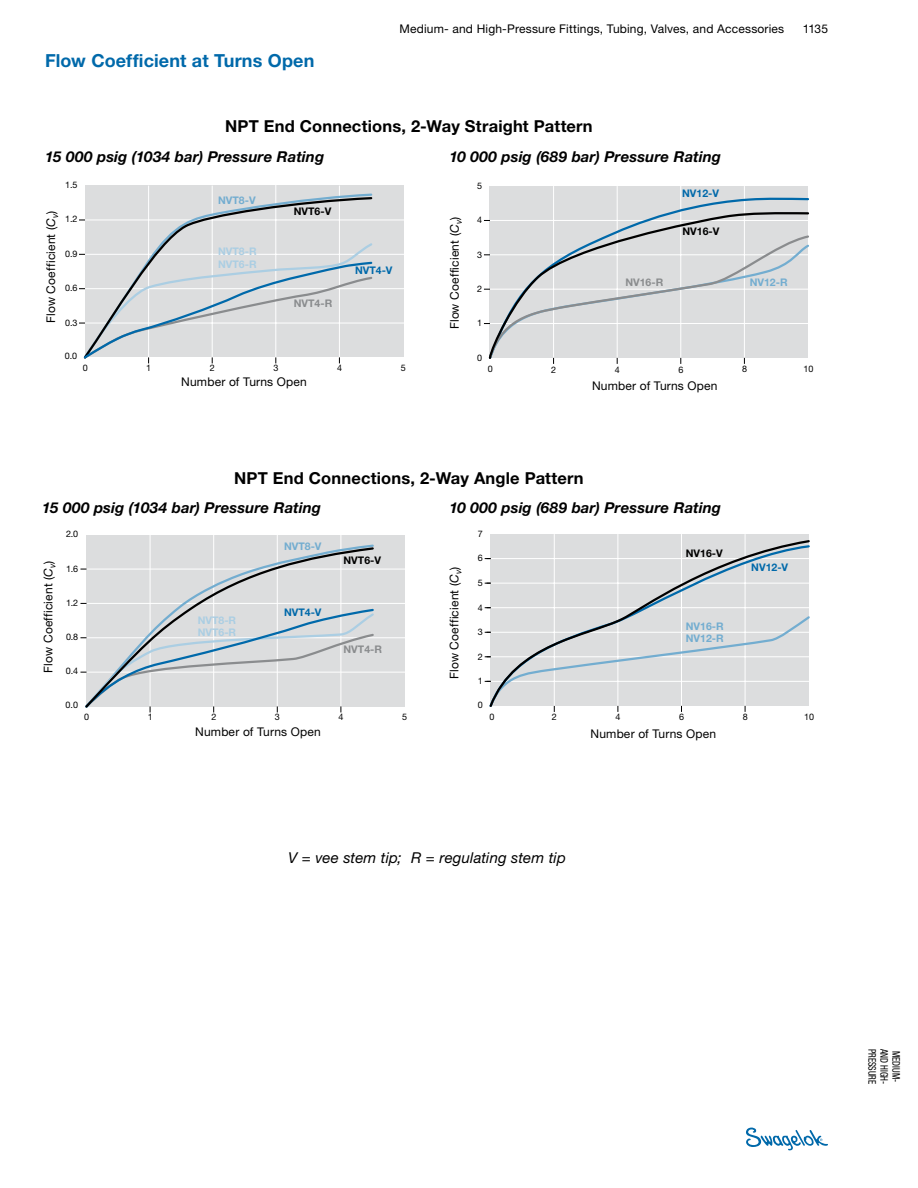
<style>
.page{position:relative;width:918px;height:1188px;background:#fff}
.page>*{position:absolute;margin:0;border:0;box-sizing:border-box;transform-origin:0 0}
.t1{font:700 18px "Helvetica Neue LT Std";letter-spacing:.005em;color:#0069aa}
.t2{font:700 16.5px "Helvetica Neue LT Std";letter-spacing:.01em;color:#000}
.t3{font:italic 700 15px "Helvetica Neue LT Std";letter-spacing:.005em;color:#000}
.t4{font:italic 15px "Helvetica Neue LT Std";letter-spacing:.01em;color:#000}
.t5{font:12px "Helvetica Neue LT Std";letter-spacing:.015em;color:#000}
.t6{font:700 10.5px "Helvetica Neue LT Std";color:#73add0}
.t7{font:700 10.5px "Helvetica Neue LT Std";color:#abcee3}
.t8{font:700 10.5px "Helvetica Neue LT Std";color:#000}
.t9{font:700 10.5px "Helvetica Neue LT Std";color:#0069aa}
.t10{font:condensed 10.5px "Helvetica Neue LT Std";color:#000;scale:.85 1}
.t11{font:700 10.5px "Helvetica Neue LT Std";color:#8a8c8e}
.t12{font:9px "Helvetica Neue LT Std";color:#000}
.s1{font-style:italic}
</style>
<div class="page">
<div style="left:86px;top:535px;width:319px;height:172px;background:#dcddde"></div>
<hr style="left:150px;top:535px;width:1px;height:172px;background:#fff">
<hr style="left:213px;top:535px;width:1px;height:172px;background:#fff">
<hr style="left:277px;top:533px;width:1px;height:174px;background:#fff">
<hr style="left:341px;top:535px;width:1px;height:171px;background:#fff">
<hr style="left:86px;top:672px;width:320px;height:1px;background:#fff">
<hr style="left:86px;top:603px;width:321px;height:1px;background:#fff">
<hr style="left:86px;top:569px;width:320px;height:1px;background:#fff">
<hr style="left:86px;top:637px;width:320px;height:1px;background:#fff">
<svg style="left:83px;top:546px;width:292px;height:164px"></svg>
<div style="left:85px;top:186px;width:318px;height:171px;background:#dcddde"></div>
<hr style="left:148px;top:186px;width:1px;height:171px;background:#fff">
<hr style="left:212px;top:186px;width:1px;height:171px;background:#fff">
<hr style="left:275px;top:184px;width:1px;height:173px;background:#fff">
<hr style="left:339px;top:186px;width:1px;height:171px;background:#fff">
<hr style="left:85px;top:323px;width:320px;height:1px;background:#fff">
<hr style="left:85px;top:254px;width:320px;height:1px;background:#fff">
<hr style="left:85px;top:220px;width:320px;height:1px;background:#fff">
<hr style="left:85px;top:288px;width:320px;height:1px;background:#fff">
<svg style="left:82px;top:196px;width:292px;height:45px"></svg>
<svg style="left:79px;top:241px;width:295px;height:122px"></svg>
<div style="left:491px;top:534px;width:318px;height:172px;background:#dcddde"></div>
<hr style="left:554px;top:534px;width:1px;height:172px;background:#fff">
<hr style="left:681px;top:534px;width:1px;height:172px;background:#fff">
<hr style="left:618px;top:534px;width:1px;height:172px;background:#fff">
<hr style="left:745px;top:534px;width:1px;height:172px;background:#fff">
<svg style="left:488px;top:539px;width:322px;height:170px"></svg>
<div style="left:490px;top:186px;width:318px;height:172px;background:#dcddde"></div>
<hr style="left:553px;top:186px;width:1px;height:172px;background:#fff">
<hr style="left:617px;top:186px;width:1px;height:172px;background:#fff">
<hr style="left:680px;top:185px;width:1px;height:173px;background:#fff">
<hr style="left:744px;top:186px;width:1px;height:172px;background:#fff">
<svg style="left:489px;top:196px;width:320px;height:14px"></svg>
<svg style="left:487px;top:210px;width:322px;height:150px"></svg>
<svg style="left:746px;top:1128px;width:82px;height:22px"></svg>
<h1 class="t1" style="left:45px;top:49px;width:271px">Flow Coefficient at Turns Open</h1>
<p class="t5" style="left:400px;top:22px;width:386px">Medium- and High-Pressure Fittings, Tubing, Valves, and Accessories</p>
<p class="t5" style="left:803px;top:22px;width:27px">1135</p>
<h2 class="t2" style="left:225px;top:116px;width:369px">NPT End Connections, 2-Way Straight Pattern</h2>
<p class="t3" style="left:45px;top:148px;width:281px">15 000 psig (1034 bar) Pressure Rating</p>
<p class="t12" style="left:65px;top:179px;width:14px">1.5</p>
<p class="t5" style="left:44px;top:323px;width:114px;rotate:-90deg">Flow Coefficient (<span class="s1">C</span><sub>v</sub>)</p>
<p class="t12" style="left:65px;top:214px;width:14px">1.2</p>
<p class="t12" style="left:65px;top:248px;width:14px">0.9</p>
<p class="t12" style="left:65px;top:283px;width:14px">0.6</p>
<p class="t12" style="left:65px;top:317px;width:14px">0.3</p>
<p class="t12" style="left:65px;top:351px;width:14px">0.0</p>
<p class="t6" style="left:218px;top:194px;width:39px">NVT8-V</p>
<p class="t7" style="left:218px;top:245px;width:40px">NVT8-R</p>
<p class="t7" style="left:218px;top:258px;width:40px">NVT6-R</p>
<p class="t8" style="left:294px;top:205px;width:39px">NVT6-V</p>
<p class="t11" style="left:294px;top:297px;width:40px">NVT4-R</p>
<p class="t9" style="left:355px;top:264px;width:39px">NVT4-V</p>
<p class="t12" style="left:210px;top:363px;width:7px">2</p>
<p class="t12" style="left:274px;top:363px;width:7px">3</p>
<p class="t12" style="left:337px;top:363px;width:7px">4</p>
<p class="t12" style="left:83px;top:363px;width:7px">0</p>
<p class="t12" style="left:146px;top:363px;width:7px">1</p>
<p class="t12" style="left:401px;top:363px;width:7px">5</p>
<p class="t5" style="left:181px;top:375px;width:127px">Number of Turns Open</p>
<p class="t3" style="left:449px;top:148px;width:273px">10 000 psig (689 bar) Pressure Rating</p>
<p class="t5" style="left:447px;top:329px;width:114px;rotate:-90deg">Flow Coefficient (<span class="s1">C</span><sub>v</sub>)</p>
<p class="t12" style="left:477px;top:180px;width:7px">5</p>
<p class="t12" style="left:477px;top:215px;width:7px">4</p>
<p class="t12" style="left:477px;top:249px;width:7px">3</p>
<p class="t12" style="left:477px;top:283px;width:7px">2</p>
<p class="t12" style="left:477px;top:318px;width:7px">1</p>
<p class="t12" style="left:477px;top:352px;width:7px">0</p>
<p class="t11" style="left:625px;top:276px;width:39px">NV16-R</p>
<p class="t9" style="left:682px;top:187px;width:38px">NV12-V</p>
<p class="t8" style="left:683px;top:225px;width:38px">NV16-V</p>
<p class="t6" style="left:750px;top:276px;width:39px">NV12-R</p>
<p class="t12" style="left:488px;top:363px;width:7px">0</p>
<p class="t12" style="left:742px;top:363px;width:7px">8</p>
<p class="t12" style="left:551px;top:364px;width:7px">2</p>
<p class="t12" style="left:615px;top:364px;width:7px">4</p>
<p class="t12" style="left:678px;top:364px;width:7px">6</p>
<p class="t12" style="left:803px;top:363px;width:12px">10</p>
<p class="t5" style="left:592px;top:378px;width:127px">Number of Turns Open</p>
<h2 class="t2" style="left:234px;top:467px;width:351px">NPT End Connections, 2-Way Angle Pattern</h2>
<p class="t3" style="left:42px;top:498px;width:281px">15 000 psig (1034 bar) Pressure Rating</p>
<p class="t3" style="left:449px;top:498px;width:273px">10 000 psig (689 bar) Pressure Rating</p>
<p class="t12" style="left:66px;top:528px;width:14px">2.0</p>
<p class="t12" style="left:478px;top:528px;width:7px">7</p>
<p class="t5" style="left:41px;top:673px;width:114px;rotate:-90deg">Flow Coefficient (<span class="s1">C</span><sub>v</sub>)</p>
<p class="t12" style="left:66px;top:563px;width:14px">1.6</p>
<p class="t12" style="left:66px;top:597px;width:14px">1.2</p>
<p class="t12" style="left:66px;top:632px;width:14px">0.8</p>
<p class="t12" style="left:66px;top:666px;width:14px">0.4</p>
<p class="t7" style="left:198px;top:613px;width:40px">NVT8-R</p>
<p class="t7" style="left:198px;top:625px;width:40px">NVT6-R</p>
<p class="t6" style="left:284px;top:540px;width:39px">NVT8-V</p>
<p class="t9" style="left:284px;top:606px;width:39px">NVT4-V</p>
<p class="t8" style="left:344px;top:554px;width:39px">NVT6-V</p>
<p class="t11" style="left:344px;top:642px;width:40px">NVT4-R</p>
<p class="t5" style="left:447px;top:679px;width:114px;rotate:-90deg">Flow Coefficient (<span class="s1">C</span><sub>v</sub>)</p>
<p class="t12" style="left:478px;top:553px;width:7px">6</p>
<p class="t12" style="left:478px;top:577px;width:7px">5</p>
<p class="t12" style="left:478px;top:602px;width:7px">4</p>
<p class="t12" style="left:478px;top:627px;width:7px">3</p>
<p class="t12" style="left:478px;top:651px;width:7px">2</p>
<p class="t12" style="left:478px;top:676px;width:7px">1</p>
<p class="t8" style="left:686px;top:547px;width:38px">NV16-V</p>
<p class="t6" style="left:686px;top:620px;width:39px">NV16-R</p>
<p class="t6" style="left:686px;top:632px;width:39px">NV12-R</p>
<p class="t9" style="left:751px;top:561px;width:38px">NV12-V</p>
<p class="t12" style="left:66px;top:700px;width:14px">0.0</p>
<p class="t12" style="left:478px;top:699px;width:7px">0</p>
<p class="t12" style="left:84px;top:712px;width:7px">0</p>
<p class="t12" style="left:148px;top:712px;width:7px">1</p>
<p class="t12" style="left:211px;top:712px;width:7px">2</p>
<p class="t12" style="left:402px;top:712px;width:7px">5</p>
<p class="t12" style="left:275px;top:712px;width:7px">3</p>
<p class="t12" style="left:339px;top:712px;width:7px">4</p>
<p class="t12" style="left:489px;top:711px;width:7px">0</p>
<p class="t12" style="left:552px;top:711px;width:7px">2</p>
<p class="t12" style="left:616px;top:711px;width:7px">4</p>
<p class="t12" style="left:679px;top:711px;width:7px">6</p>
<p class="t12" style="left:743px;top:711px;width:7px">8</p>
<p class="t12" style="left:804px;top:711px;width:12px">10</p>
<p class="t5" style="left:195px;top:725px;width:127px">Number of Turns Open</p>
<p class="t5" style="left:591px;top:727px;width:127px">Number of Turns Open</p>
<p class="t4" style="left:288px;top:849px;width:279px">V = vee stem tip; R = regulating stem tip</p>
<p class="t10" style="left:878px;top:1049px;width:43px;rotate:90deg">PRESSURE</p>
<p class="t10" style="left:890px;top:1049px;width:43px;rotate:90deg">AND HIGH-</p>
<p class="t10" style="left:902px;top:1051px;width:38px;rotate:90deg">MEDIUM-</p>
</div>
